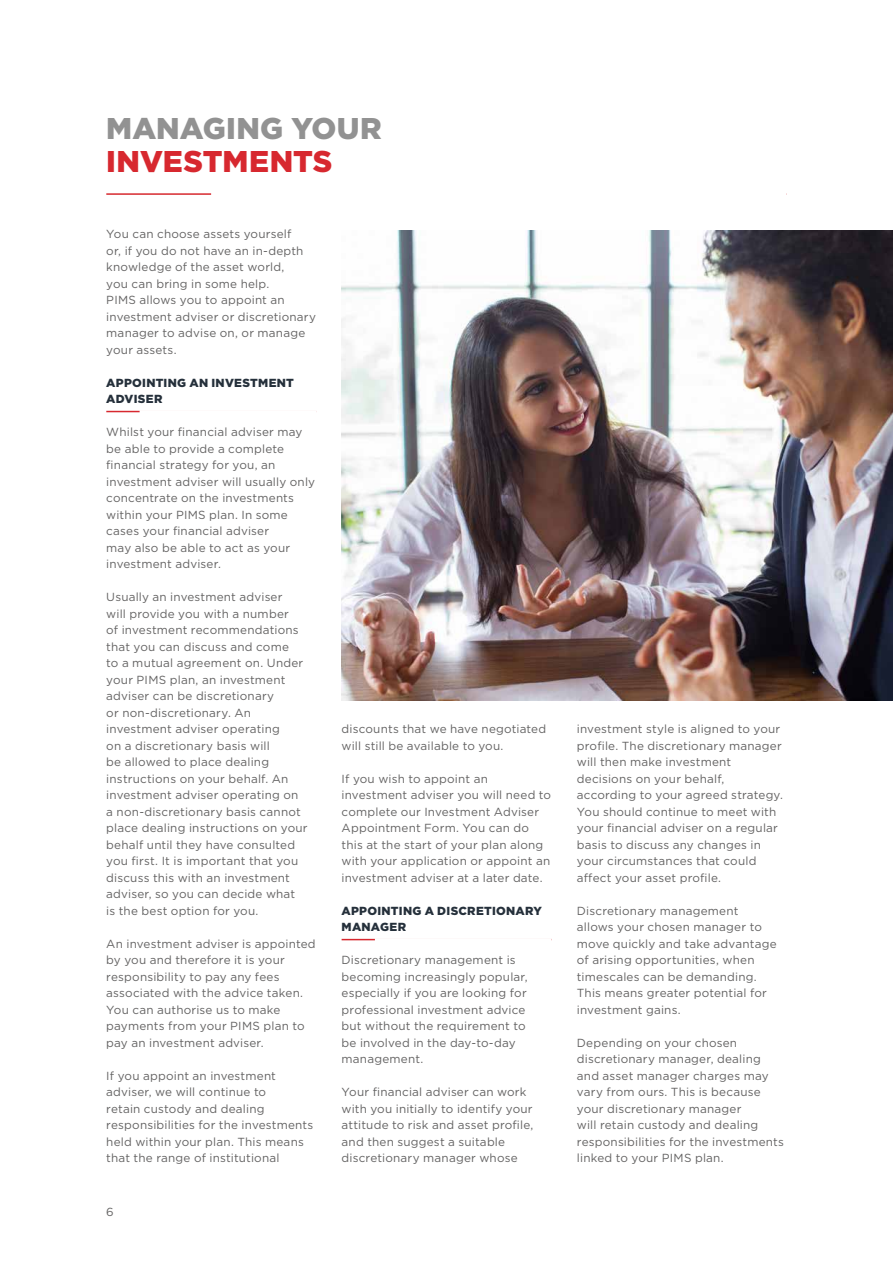
<style>
.page{position:relative;width:893px;height:1263px;background:#fff}
.page>*{position:absolute;margin:0;border:0;box-sizing:border-box;transform-origin:0 0}
.Headline{font:900 30px/33px "Gotham";color:#929292}
.Body{font:11.7px/16.5px "Gotham";letter-spacing:.015em;color:#646363}
.Subheadline{font:900 11.7px/16.5px "Gotham";letter-spacing:.02em;color:#25303b}
.s1{color:#d7282f}
</style>
<div class="page">
<hr style="left:106px;top:193px;width:681px;height:2px;background:#d7282f">
<div style="left:211px;top:191px;width:576px;height:6px;background:#fff"></div>
<hr style="left:106px;top:411px;width:210px;height:1px;background:#d7282f">
<hr style="left:140px;top:410px;width:176px;height:3px;background:#fff">
<hr style="left:342px;top:939px;width:209px;height:1px;background:#d7282f">
<hr style="left:375px;top:938px;width:176px;height:3px;background:#fff">
<img style="left:342px;top:230px;width:551px;height:470px">
<p class="Headline" style="left:106px;top:112px;width:277px">MANAGING YOUR<br><span class="s1">INVESTMENTS</span></p>
<p class="Body" style="left:106px;top:226px;width:211px">You can choose assets yourself<br>or, if you do not have an in-depth knowledge of the asset world,<br>you can bring in some help.<br>PIMS allows you to appoint an investment adviser or discretionary manager to advise on, or manage your assets.</p>
<p class="Subheadline" style="left:106px;top:374px;width:189px">APPOINTING AN INVESTMENT<br>ADVISER</p>
<p class="Body" style="left:106px;top:424px;width:210px">Whilst your financial adviser may be able to provide a complete financial strategy for you, an investment adviser will usually only concentrate on the investments within your PIMS plan. In some cases your financial adviser<br>may also be able to act as your investment adviser.</p>
<p class="Body" style="left:106px;top:589px;width:203px">Usually an investment adviser<br>will provide you with a number<br>of investment recommendations that you can discuss and come<br>to a mutual agreement on. Under your PIMS plan, an investment adviser can be discretionary<br>or non-discretionary. An investment adviser operating<br>on a discretionary basis will<br>be allowed to place dealing instructions on your behalf. An investment adviser operating on a non-discretionary basis cannot place dealing instructions on your behalf until they have consulted you first. It is important that you discuss this with an investment adviser, so you can decide what<br>is the best option for you.</p>
<p class="Body" style="left:106px;top:935px;width:211px">An investment adviser is appointed by you and therefore it is your responsibility to pay any fees associated with the advice taken.<br>You can authorise us to make payments from your PIMS plan to pay an investment adviser.</p>
<p class="Body" style="left:106px;top:1067px;width:209px">If you appoint an investment adviser, we will continue to<br>retain custody and dealing responsibilities for the investments held within your plan. This means that the range of institutional</p>
<p class="Body" style="left:106px;top:1203px;width:9px">6</p>
<p class="Body" style="left:342px;top:721px;width:206px">discounts that we have negotiated will still be available to you.</p>
<p class="Body" style="left:342px;top:770px;width:211px">If you wish to appoint an investment adviser you will need to complete our Investment Adviser<br>Appointment Form. You can do this at the start of your plan along with your application or appoint an investment adviser at a later date.</p>
<p class="Subheadline" style="left:342px;top:902px;width:202px">APPOINTING A DISCRETIONARY<br>MANAGER</p>
<p class="Body" style="left:342px;top:952px;width:188px">Discretionary management is becoming increasingly popular, especially if you are looking for professional investment advice but without the requirement to be involved in the day-to-day management.</p>
<p class="Body" style="left:342px;top:1084px;width:193px">Your financial adviser can work with you initially to identify your attitude to risk and asset profile, and then suggest a suitable discretionary manager whose</p>
<p class="Body" style="left:577px;top:721px;width:208px">investment style is aligned to your profile. The discretionary manager will then make investment decisions on your behalf, according to your agreed strategy.<br>You should continue to meet with your financial adviser on a regular basis to discuss any changes in your circumstances that could affect your asset profile.</p>
<p class="Body" style="left:577px;top:902px;width:201px">Discretionary management allows your chosen manager to move quickly and take advantage of arising opportunities, when timescales can be demanding.<br>This means greater potential for investment gains.</p>
<p class="Body" style="left:577px;top:1034px;width:209px">Depending on your chosen discretionary manager, dealing and asset manager charges may vary from ours. This is because your discretionary manager<br>will retain custody and dealing responsibilities for the investments linked to your PIMS plan.</p>
</div>
